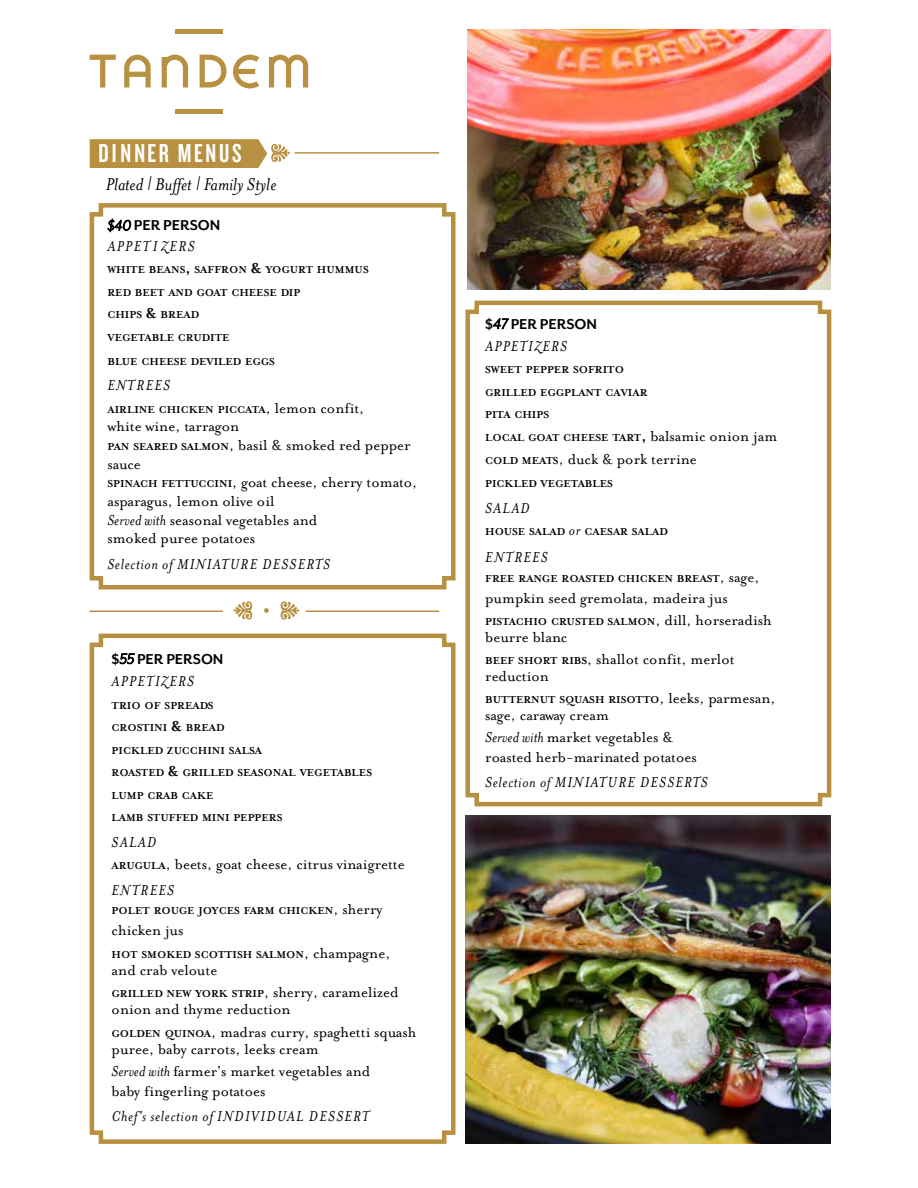
<style>
.page{position:relative;width:918px;height:1188px;background:#fff}
.page>*{position:absolute;margin:0;border:0;box-sizing:border-box;transform-origin:0 0}
.t1{font:27px "Knockout HTF48 Featherweight";letter-spacing:.1em;color:#fff}
.t2{font:italic 19.5px "Mrs Eaves";color:#000}
.t3{font:16.5px/18.6px "Mrs Eaves Roman";color:#000}
.t4{font:italic 16.5px "Mrs Eaves";letter-spacing:.075em;color:#000}
.t5{font:700 16.5px "Mr Eaves San OT";color:#000}
.t6{font:italic 16.5px "Mrs Eaves";letter-spacing:.045em;color:#000}
.t7{font:italic 16.5px "Mrs Eaves";letter-spacing:.1em;color:#000}
.t8{font:700 11.55px/22.5px "Mrs Eaves";color:#000}
.s1{font-family:"Mr Eaves XL Mod OT";font-weight:400;font-style:italic}
.s2{font-size:16.5px}
.s3{font-family:"Mrs Eaves Roman";font-weight:400;font-size:16.5px}
.s4{font-family:"Mrs Eaves";font-weight:700;font-size:11.55px}
.s5{font-family:"Mrs Eaves";font-style:italic}
.s6{font-weight:400;font-style:italic;font-size:16.5px}
.s7{font-family:"Mrs Eaves Small Caps";font-weight:400;font-size:16.5px}
</style>
<div class="page">
<img style="left:465px;top:815px;width:366px;height:329px">
<svg style="left:233px;top:55px;width:26px;height:33px"></svg>
<svg style="left:269px;top:55px;width:39px;height:33px"></svg>
<svg style="left:124px;top:55px;width:27px;height:32px"></svg>
<svg style="left:90px;top:55px;width:26px;height:33px"></svg>
<svg style="left:162px;top:55px;width:26px;height:33px"></svg>
<svg style="left:200px;top:55px;width:27px;height:33px"></svg>
<hr style="left:175px;top:30px;width:48px;height:4px;background:#b79041">
<hr style="left:175px;top:109px;width:48px;height:4px;background:#b79041">
<svg style="left:90px;top:139px;width:200px;height:29px;background:#bf9c56"></svg>
<svg style="left:281px;top:601px;width:18px;height:19px"></svg>
<svg style="left:233px;top:601px;width:19px;height:19px"></svg>
<hr style="left:295px;top:152px;width:144px;height:2px;background:#b79041">
<hr style="left:306px;top:610px;width:133px;height:2px;background:#b79041">
<hr style="left:90px;top:610px;width:133px;height:2px;background:#b79041">
<svg style="left:89px;top:203px;width:367px;height:387px"></svg>
<svg style="left:465px;top:300px;width:367px;height:507px"></svg>
<svg style="left:89px;top:633px;width:367px;height:511px"></svg>
<img style="left:467px;top:30px;width:364px;height:260px">
<svg style="left:264px;top:608px;width:5px;height:5px"></svg>
<h1 class="t1" style="left:99px;top:140px;width:145px">DINNER MENUS</h1>
<h2 class="t2" style="left:106px;top:174px;width:172px">Plated | Buffet | Family Style</h2>
<h3 class="t5" style="left:107px;top:216px;width:114px"><span class="s1">$40</span> PER PERSON</h3>
<h3 class="t7" style="left:107px;top:237px;width:89px">APPETIZERS</h3>
<p class="t8" style="left:107px;top:259px;width:263px">WHITE BEANS<span class="s2">,</span> SAFFRON <span class="s2">&amp;</span> YOGURT HUMMUS<br>RED BEET AND GOAT CHEESE DIP<br>CHIPS <span class="s2">&amp;</span> BREAD<br>VEGETABLE CRUDITE</p>
<p class="t8" style="left:107px;top:350px;width:169px">BLUE CHEESE DEVILED EGGS</p>
<h3 class="t4" style="left:107px;top:376px;width:64px">ENTREES</h3>
<p class="t8" style="left:107px;top:398px;width:258px">AIRLINE CHICKEN PICCATA<span class="s3">, lemon confit,</span></p>
<h3 class="t3" style="left:107px;top:417px;width:312px">white wine, tarragon<br><span class="s4">PAN SEARED SALMON</span>, basil &amp; smoked red pepper sauce<br><span class="s4">SPINACH FETTUCCINI</span>, goat cheese, cherry tomato, asparagus, lemon olive oil<br><span class="s5">Served with</span> seasonal vegetables and<br>smoked puree potatoes</h3>
<h3 class="t4" style="left:107px;top:555px;width:224px">Selection of MINIATURE DESSERTS</h3>
<h3 class="t5" style="left:112px;top:649px;width:113px">$<span class="s1">55</span> PER PERSON</h3>
<h3 class="t4" style="left:112px;top:672px;width:84px">APPETIZERS</h3>
<p class="t8" style="left:112px;top:694px;width:262px">TRIO OF SPREADS<br>CROSTINI <span class="s2">&amp;</span> BREAD<br>PICKLED ZUCCHINI SALSA<br>ROASTED <span class="s2">&amp;</span> GRILLED SEASONAL VEGETABLES<br>LUMP CRAB CAKE<br>LAMB STUFFED MINI PEPPERS</p>
<h3 class="t4" style="left:112px;top:833px;width:46px">SALAD</h3>
<h3 class="t3" style="left:112px;top:855px;width:295px"><span class="s4">ARUGULA</span>, beets, goat cheese, citrus vinaigrette</h3>
<h3 class="t4" style="left:112px;top:881px;width:64px">ENTREES</h3>
<p class="t8" style="left:112px;top:900px;width:273px">POLET ROUGE JOYCES FARM CHICKEN<span class="s3">, sherry</span></p>
<h3 class="t3" style="left:112px;top:921px;width:73px">chicken jus</h3>
<p class="t8" style="left:112px;top:943px;width:280px">HOT SMOKED SCOTTISH SALMON<span class="s3">, champagne,</span></p>
<h3 class="t3" style="left:112px;top:961px;width:107px">and crab veloute</h3>
<p class="t8" style="left:112px;top:983px;width:289px">GRILLED NEW YORK STRIP<span class="s3">, sherry, caramelized</span></p>
<h3 class="t3" style="left:112px;top:998px;width:306px;line-height:22.5px">onion and thyme reduction<br><span class="s4">GOLDEN QUINOA</span>, madras curry, spaghetti squash</h3>
<h3 class="t3" style="left:112px;top:1038px;width:260px;line-height:22.5px">puree, baby carrots, leeks cream<br><span class="s5">Served with</span> farmer's market vegetables and</h3>
<h3 class="t3" style="left:112px;top:1082px;width:155px">baby fingerling potatoes</h3>
<h3 class="t6" style="left:112px;top:1107px;width:259px">Chef's selection of INDIVIDUAL DESSERT</h3>
<h3 class="t5" style="left:485px;top:314px;width:113px">$<span class="s1">47</span> PER PERSON</h3>
<h3 class="t4" style="left:485px;top:337px;width:83px">APPETIZERS</h3>
<p class="t8" style="left:485px;top:359px;width:294px">SWEET PEPPER SOFRITO<br>GRILLED EGGPLANT CAVIAR<br>PITA CHIPS<br>LOCAL GOAT CHEESE TART<span class="s2">,</span> <span class="s3">balsamic onion jam</span></p>
<h3 class="t3" style="left:485px;top:450px;width:213px"><span class="s4">COLD MEATS</span>, duck &amp; pork terrine</h3>
<p class="t8" style="left:485px;top:473px;width:129px">PICKLED VEGETABLES</p>
<h3 class="t4" style="left:485px;top:499px;width:46px">SALAD</h3>
<p class="t8" style="left:485px;top:521px;width:184px">HOUSE SALAD <span class="s6">or</span> CAESAR SALAD</p>
<h3 class="t4" style="left:485px;top:549px;width:64px">ENTREES</h3>
<p class="t8" style="left:485px;top:568px;width:276px">FREE RANGE ROASTED CHICKEN BREAST<span class="s3">, sage,</span></p>
<h3 class="t3" style="left:485px;top:589px;width:244px">pumpkin seed gremolata, madeira jus</h3>
<p class="t8" style="left:485px;top:611px;width:288px">PISTACHIO CRUSTED SALMON<span class="s7">,</span> <span class="s3">dill, horseradish</span></p>
<h3 class="t3" style="left:485px;top:626px;width:251px;line-height:22.5px">beurre blanc<br><span class="s4">BEEF SHORT RIBS</span>, shallot confit, merlot</h3>
<h3 class="t3" style="left:485px;top:667px;width:65px">reduction</h3>
<p class="t8" style="left:485px;top:689px;width:292px">BUTTERNUT SQUASH RISOTTO<span class="s3">, leeks, parmesan,</span></p>
<h3 class="t3" style="left:485px;top:704px;width:190px;line-height:22.5px">sage, caraway cream<br><span class="s5">Served with</span> market vegetables &amp;</h3>
<h3 class="t3" style="left:485px;top:748px;width:213px">roasted herb-marinated potatoes</h3>
<h3 class="t4" style="left:485px;top:773px;width:224px">Selection of MINIATURE DESSERTS</h3>
</div>
